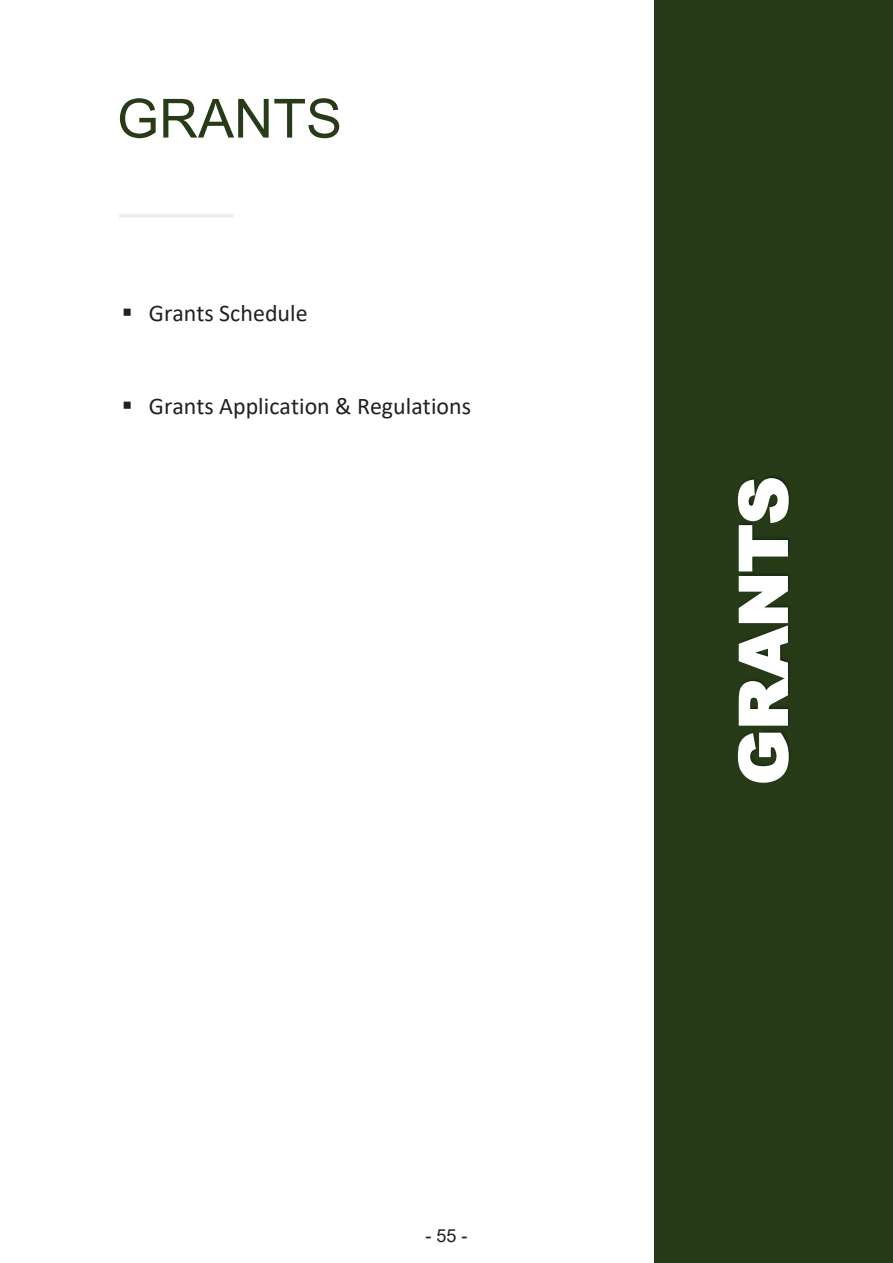
<style>
.page{position:relative;width:893px;height:1263px;background:#fff}
.page>*{position:absolute;margin:0;border:0;box-sizing:border-box;transform-origin:0 0}
.t1{font:900 66.15px "Arial";color:#fff}
.t2{font:54px "Arial";color:#273b19}
.t3{font:24px "Calibri";color:#231f20}
.t4{font:18px "Arial";color:#231f20}
</style>
<div class="page">
<hr style="left:119px;top:214px;width:115px;height:4px;background:#ededee">
<div style="left:654px;top:0;width:238px;height:1261px;background:#273b19"></div>
<h2 class="t2" style="left:117px;top:81px;width:227px">GRANTS</h2>
<p class="t3" style="left:122px;top:296px;width:187px">▪ Grants Schedule</p>
<p class="t3" style="left:122px;top:389px;width:351px">▪ Grants Application &amp; Regulations</p>
<p class="t4" style="left:425px;top:1223px;width:44px">- 55 -</p>
<h1 class="t1" style="left:715px;top:785px;width:310px;rotate:-90deg">GRANTS</h1>
</div>
